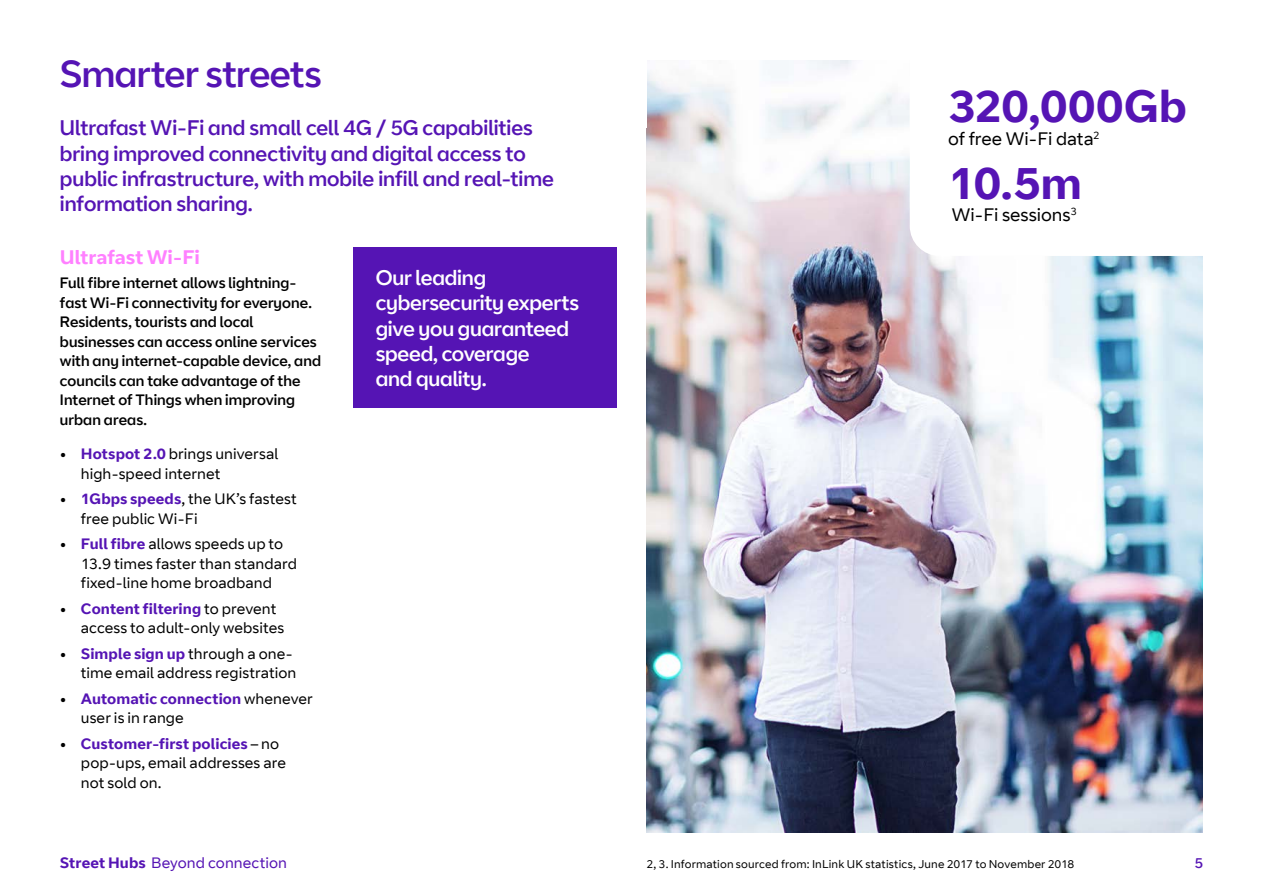
<style>
.page{position:relative;width:1263px;height:893px;background:#fff}
.page>*{position:absolute;margin:0;border:0;box-sizing:border-box;transform-origin:0 0}
.t1{font:700 45px "BT Curve";letter-spacing:.005em;color:#5514b4}
.t2{font:37.5px "BT Curve Headline";letter-spacing:-.015em;color:#5514b4}
.t3{font:21px/25.2px "BT Curve Headline";color:#5514b4}
.t4{font:21px/25.2px "BT Curve Headline";letter-spacing:-.01em;color:#fff}
.t5{font:700 19.5px "BT Curve";color:#ff80ff}
.t6{font:18px "BT Curve";letter-spacing:-.005em;color:#000}
.t7{font:15px/19.5px "BT Curve";letter-spacing:.005em;color:#000}
.t8{font:15px/19.5px "BT Curve Headline";letter-spacing:.005em;color:#000}
.t9{font:15px "BT Curve";letter-spacing:.005em;color:#5514b4}
.t10{font:14.25px "BT Curve Headline";color:#5514b4}
.t11{font:11.25px "BT Curve";letter-spacing:.015em;color:#000}
.s1{font-weight:700}
.s2{font-weight:700;color:#5514b4}
</style>
<div class="page">
<img style="left:646px;top:60px;width:557px;height:773px">
<svg style="left:910px;top:60px;width:293px;height:42px"></svg>
<svg style="left:910px;top:102px;width:293px;height:154px"></svg>
<div style="left:353px;top:248px;width:263px;height:160px;background:#5514b4"></div>
<h2 class="t2" style="left:60px;top:51px;width:263px">Smarter streets</h2>
<h3 class="t3" style="left:60px;top:116px;width:495px">Ultrafast Wi-Fi and small cell 4G / 5G capabilities bring improved connectivity and digital access to public infrastructure, with mobile infill and real-time information sharing.</h3>
<h3 class="t5" style="left:60px;top:246px;width:141px">Ultrafast Wi-Fi</h3>
<p class="t8" style="left:60px;top:274px;width:263px">Full fibre internet allows lightning&shy;fast Wi-Fi connectivity for everyone.<br>Residents, tourists and local businesses can access online services with any internet-capable device, and councils can take advantage of the Internet of Things when improving urban areas.</p>
<p class="t7" style="left:81px;top:445px;width:199px;text-indent:-21px"><span class="s1">•</span> <span class="s2">Hotspot 2.0</span> brings universal high‑speed internet</p>
<p class="t7" style="left:81px;top:490px;width:218px;text-indent:-21px"><span class="s1">•</span> <span class="s2">1Gbps speeds</span>, the UK’s fastest free public Wi-Fi</p>
<p class="t7" style="left:81px;top:535px;width:218px;text-indent:-21px"><span class="s1">•</span> <span class="s2">Full fibre</span> allows speeds up to<br>13.9 times faster than standard fixed‑ line home broadband</p>
<p class="t7" style="left:81px;top:599px;width:205px;text-indent:-21px"><span class="s1">•</span> <span class="s2">Content filtering</span> to prevent access to adult-only websites</p>
<p class="t7" style="left:60px;top:644px;width:238px;text-align:right"><span class="s1">•</span> <span class="s2">Simple sign up</span> through a one&shy;time email address registration</p>
<p class="t7" style="left:81px;top:689px;width:233px;text-indent:-21px"><span class="s1">•</span> <span class="s2">Automatic connection</span> whenever user is in range</p>
<p class="t7" style="left:81px;top:734px;width:207px;text-indent:-21px"><span class="s1">•</span> <span class="s2">Customer-first policies</span> – no pop‑ ups, email addresses are not sold on.</p>
<h3 class="t4" style="left:376px;top:266px;width:205px">Our leading cybersecurity experts give you guaranteed speed, coverage<br>and quality.</h3>
<p class="t9" style="left:60px;top:854px;width:229px"><span class="s1">Street Hubs</span> Beyond connection</p>
<h1 class="t1" style="left:948px;top:79px;width:240px">320,000Gb</h1>
<p class="t6" style="left:948px;top:128px;width:153px">of free Wi-Fi data<sup>2</sup></p>
<h1 class="t1" style="left:948px;top:156px;width:135px">10.5m</h1>
<p class="t6" style="left:952px;top:204px;width:126px">Wi-Fi sessions<sup>3</sup></p>
<p class="t11" style="left:646px;top:857px;width:429px">2, 3. Information sourced from: InLink UK statistics, June 2017 to November 2018</p>
<p class="t10" style="left:1195px;top:855px;width:10px">5</p>
</div>
